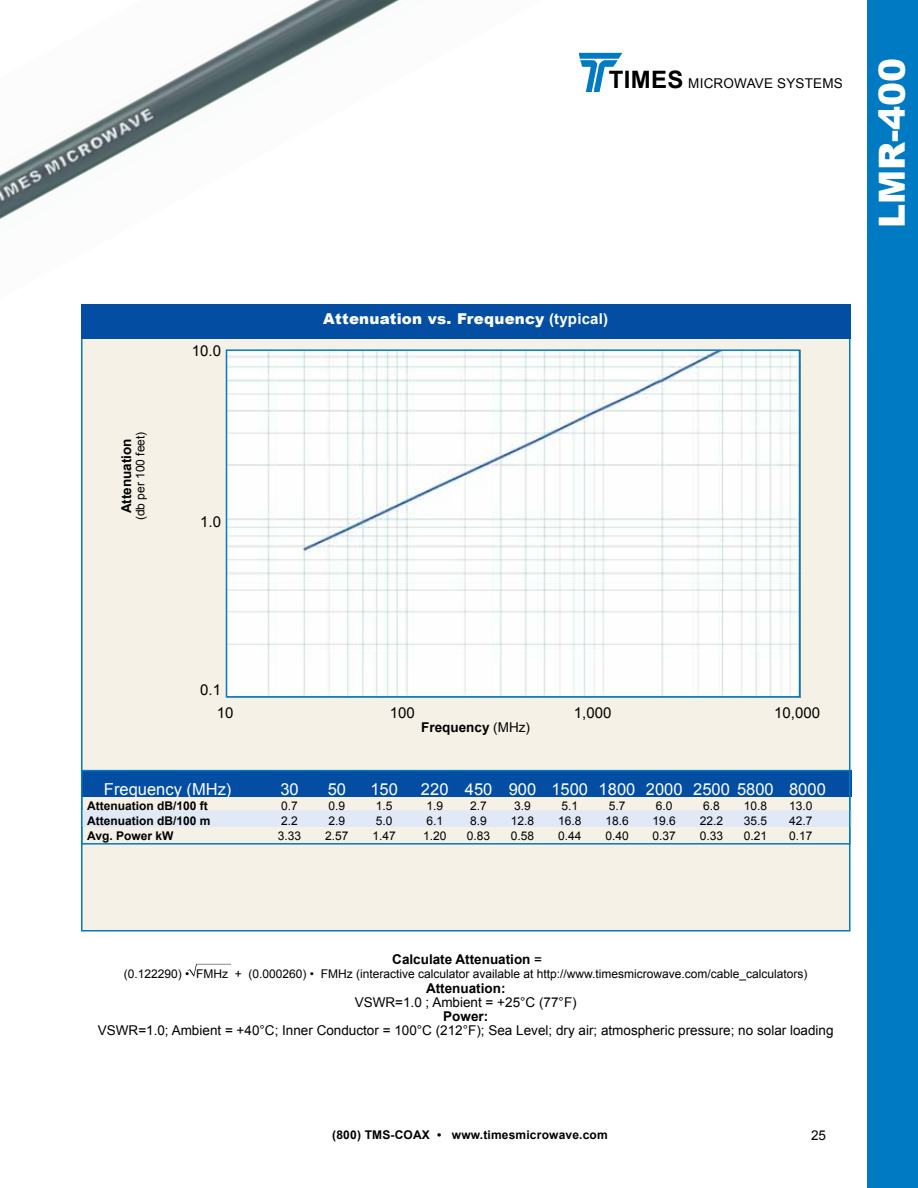
<style>
.page{position:relative;width:918px;height:1188px;background:#fff}
.page>*{position:absolute;margin:0;border:0;box-sizing:border-box;transform-origin:0 0}
.t1{font:900 36px "Arial";color:#fff}
.t2{font:16.5px "Arial";color:#fff}
.t3{font:900 15px "Arial";letter-spacing:.015em;color:#fff}
.t4{font:15px/23px "Arial";color:#000}
.t5{font:13.5px "Arial";color:#000}
.t6{font:700 13.5px "Arial";color:#000}
.t7{font:12px "Arial";color:#000}
.t8{font:700 12px "Arial";color:#000}
.s1{font-weight:700;font-size:24px}
.s2{font-weight:700}
.s3{font-weight:400}
</style>
<div class="page">
<img style="left:579px;top:53px;width:43px;height:39px">
<img style="left:0;top:0;width:401px;height:220px">
<div style="left:81px;top:332px;width:769px;height:600px;background:#f5f1e6;border:2px solid #007ac2"></div>
<div style="left:81px;top:304px;width:769px;height:35px;background:#034ea2"></div>
<img style="left:229px;top:352px;width:568px;height:343px">
<div style="left:226px;top:349px;width:574px;height:349px;border:2px solid #007ac2"></div>
<div style="left:867px;top:0;width:51px;height:1188px;background:#007ac2"></div>
<div style="left:82px;top:810px;width:770px;height:16px;background:#e1e9f6"></div>
<div style="left:82px;top:770px;width:770px;height:27px;background:#034ea2"></div>
<div style="left:81px;top:770px;width:769px;height:75px;border:2px solid #007ac2"></div>
<svg style="left:187px;top:964px;width:44px;height:13px"></svg>
<p class="t6" style="left:117px;top:513px;width:76px;rotate:-90deg">Attenuation</p>
<p class="t7" style="left:132px;top:520px;width:90px;rotate:-90deg">(db per 100 feet)</p>
<p class="t4" style="left:192px;top:339px;width:31px">10.0</p>
<p class="t4" style="left:200px;top:510px;width:22px">1.0</p>
<p class="t5" style="left:609px;top:75px;width:235px"><span class="s1">TIMES</span> MICROWAVE SYSTEMS</p>
<p class="t3" style="left:323px;top:308px;width:286px">Attenuation vs. Frequency <span class="s2">(typical)</span></p>
<h1 class="t1" style="left:866px;top:228px;width:172px;rotate:-90deg">LMR-400</h1>
<p class="t4" style="left:217px;top:679px;width:18px;text-indent:-17px">0.1<br>10</p>
<p class="t4" style="left:390px;top:702px;width:27px">100</p>
<p class="t4" style="left:574px;top:702px;width:39px">1,000</p>
<p class="t4" style="left:774px;top:702px;width:47px">10,000</p>
<p class="t6" style="left:421px;top:718px;width:110px">Frequency <span class="s3">(MHz)</span></p>
<h2 class="t2" style="left:104px;top:779px;width:129px">Frequency (MHz)</h2>
<h2 class="t2" style="left:280px;top:779px;width:20px">30</h2>
<h2 class="t2" style="left:328px;top:779px;width:20px">50</h2>
<h2 class="t2" style="left:370px;top:779px;width:29px">150</h2>
<h2 class="t2" style="left:421px;top:779px;width:406px">220 450 900 1500 1800 2000 2500 5800 8000</h2>
<p class="t8" style="left:87px;top:798px;width:122px">Attenuation dB/100 ft</p>
<p class="t7" style="left:281px;top:798px;width:18px">0.7</p>
<p class="t7" style="left:329px;top:798px;width:18px">0.9</p>
<p class="t7" style="left:376px;top:798px;width:18px">1.5</p>
<p class="t7" style="left:426px;top:798px;width:18px">1.9</p>
<p class="t7" style="left:470px;top:798px;width:18px">2.7</p>
<p class="t7" style="left:514px;top:798px;width:18px">3.9</p>
<p class="t7" style="left:561px;top:798px;width:18px">5.1</p>
<p class="t7" style="left:609px;top:798px;width:18px">5.7</p>
<p class="t7" style="left:656px;top:798px;width:18px">6.0</p>
<p class="t7" style="left:703px;top:798px;width:18px">6.8</p>
<p class="t7" style="left:744px;top:798px;width:25px">10.8</p>
<p class="t7" style="left:789px;top:798px;width:25px">13.0</p>
<p class="t8" style="left:87px;top:813px;width:125px">Attenuation dB/100 m</p>
<p class="t7" style="left:281px;top:813px;width:18px">2.2</p>
<p class="t7" style="left:329px;top:813px;width:18px">2.9</p>
<p class="t7" style="left:376px;top:813px;width:18px">5.0</p>
<p class="t7" style="left:426px;top:813px;width:18px">6.1</p>
<p class="t7" style="left:470px;top:813px;width:18px">8.9</p>
<p class="t7" style="left:511px;top:813px;width:25px">12.8</p>
<p class="t7" style="left:558px;top:813px;width:25px">16.8</p>
<p class="t7" style="left:605px;top:813px;width:25px">18.6</p>
<p class="t7" style="left:653px;top:813px;width:25px">19.6</p>
<p class="t7" style="left:700px;top:813px;width:25px">22.2</p>
<p class="t7" style="left:744px;top:813px;width:25px">35.5</p>
<p class="t7" style="left:789px;top:813px;width:25px">42.7</p>
<p class="t8" style="left:87px;top:828px;width:88px">Avg. Power kW</p>
<p class="t7" style="left:278px;top:828px;width:25px">3.33</p>
<p class="t7" style="left:325px;top:828px;width:25px">2.57</p>
<p class="t7" style="left:372px;top:828px;width:25px">1.47</p>
<p class="t7" style="left:423px;top:828px;width:25px">1.20</p>
<p class="t7" style="left:467px;top:828px;width:25px">0.83</p>
<p class="t7" style="left:511px;top:828px;width:25px">0.58</p>
<p class="t7" style="left:558px;top:828px;width:25px">0.44</p>
<p class="t7" style="left:605px;top:828px;width:25px">0.40</p>
<p class="t7" style="left:653px;top:828px;width:25px">0.37</p>
<p class="t7" style="left:700px;top:828px;width:25px">0.33</p>
<p class="t7" style="left:744px;top:828px;width:25px">0.21</p>
<p class="t7" style="left:789px;top:828px;width:25px">0.17</p>
<p class="t6" style="left:392px;top:950px;width:151px">Calculate Attenuation <span class="s3">=</span></p>
<p class="t7" style="left:124px;top:966px;width:685px">(0.122290) • FMHz + (0.000260) • FMHz (interactive calculator available at http://www.timesmicrowave.com/cable_calculators)</p>
<p class="t6" style="left:426px;top:979px;width:81px">Attenuation:</p>
<p class="t5" style="left:355px;top:993px;width:224px">VSWR=1.0 ; Ambient = +25°C (77°F)</p>
<p class="t6" style="left:443px;top:1007px;width:47px">Power:</p>
<p class="t5" style="left:98px;top:1022px;width:737px">VSWR=1.0; Ambient = +40°C; Inner Conductor = 100°C (212°F); Sea Level; dry air; atmospheric pressure; no solar loading</p>
<p class="t8" style="left:332px;top:1127px;width:277px">(800) TMS-COAX • www.timesmicrowave.com</p>
<p class="t5" style="left:811px;top:1126px;width:17px">25</p>
</div>
